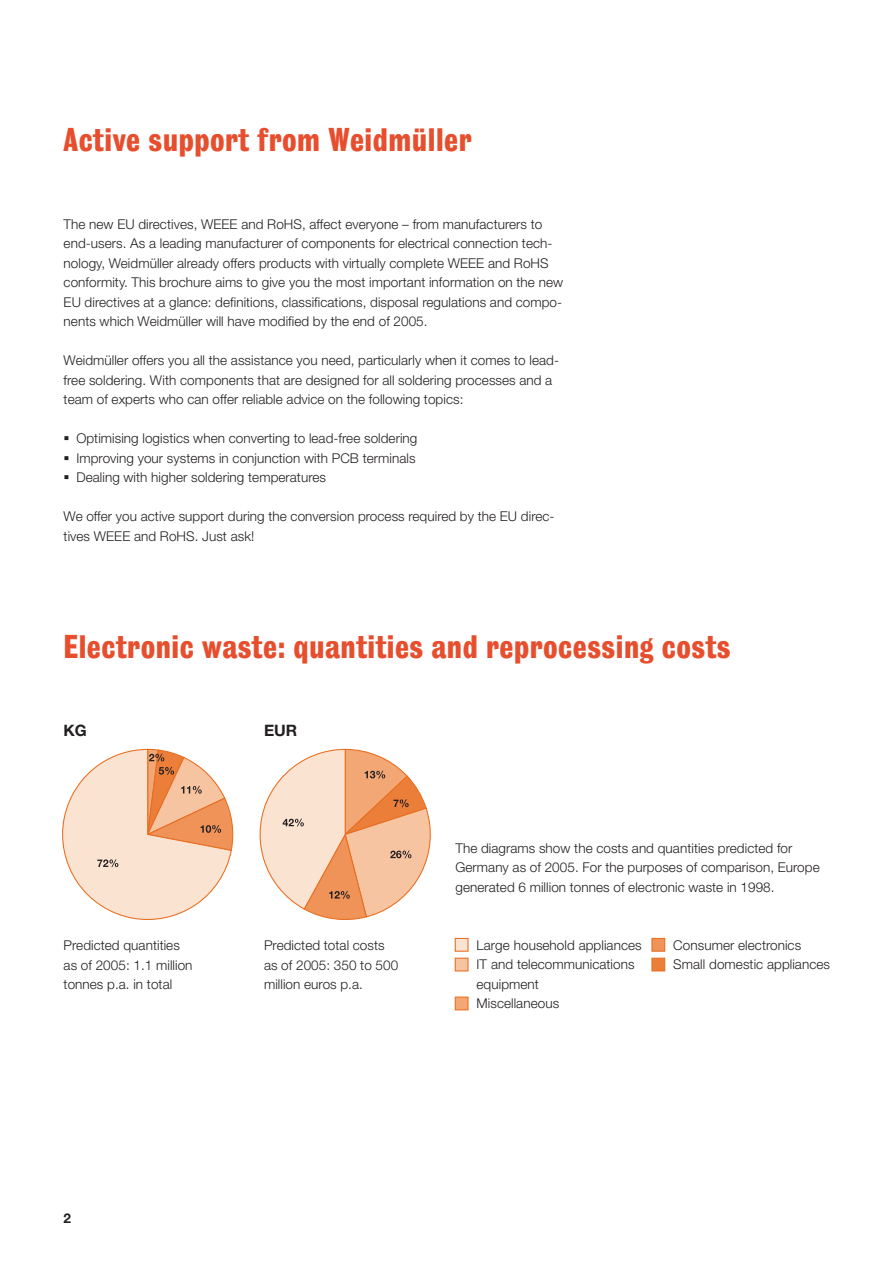
<style>
.page{position:relative;width:893px;height:1263px;background:#fff}
.page>*{position:absolute;margin:0;border:0;box-sizing:border-box;transform-origin:0 0}
.t1{font:30px "Grot Nr 9 SB Bol Con";letter-spacing:.015em;color:#e74e2d}
.t2{font:700 15.75px "Helvetica Neue";color:#231f20}
.t3{font:300 13.5px/19.5px "Helvetica Neue";letter-spacing:.005em;color:#231f20}
.t4{font:700 13.5px "Helvetica Neue";color:#231f20}
</style>
<div class="page">
<svg style="left:62px;top:748px;width:604px;height:263px"></svg>
<h1 class="t1" style="left:64px;top:127px;width:409px">Active support from Weidmüller</h1>
<p class="t3" style="left:64px;top:215px;width:501px">The new EU directives, WEEE and RoHS, affect everyone – from manufacturers to end-users. As a leading manufacturer of components for electrical connection tech&shy;nology, Weidmüller already offers products with virtually complete WEEE and RoHS conformity. This brochure aims to give you the most important information on the new EU directives at a glance: definitions, classifications, disposal regulations and compo&shy;nents which Weidmüller will have modified by the end of 2005.</p>
<p class="t3" style="left:64px;top:352px;width:497px">Weidmüller offers you all the assistance you need, particularly when it comes to lead&shy;free soldering. With components that are designed for all soldering processes and a team of experts who can offer reliable advice on the following topics:</p>
<p class="t3" style="left:76px;top:430px;width:342px">Optimising logistics when converting to lead-free soldering<br>Improving your systems in conjunction with PCB terminals<br>Dealing with higher soldering temperatures</p>
<p class="t3" style="left:64px;top:508px;width:492px">We offer you active support during the conversion process required by the EU direc&shy;tives WEEE and RoHS. Just ask!</p>
<h1 class="t1" style="left:64px;top:634px;width:668px">Electronic waste: quantities and reprocessing costs</h1>
<p class="t2" style="left:64px;top:724px;width:25px">KG</p>
<p class="t2" style="left:264px;top:724px;width:35px">EUR</p>
<p class="t3" style="left:64px;top:937px;width:130px">Predicted quantities as of 2005: 1.1 million tonnes p.a. in total</p>
<p class="t3" style="left:264px;top:937px;width:136px">Predicted total costs as of 2005: 350 to 500 million euros p.a.</p>
<p class="t3" style="left:455px;top:839px;width:366px">The diagrams show the costs and quantities predicted for<br>Germany as of 2005. For the purposes of comparison, Europe generated 6 million tonnes of electronic waste in 1998.</p>
<p class="t3" style="left:476px;top:937px;width:166px">Large household appliances<br>IT and telecommunications equipment<br>Miscellaneous</p>
<p class="t3" style="left:673px;top:937px;width:158px">Consumer electronics<br>Small domestic appliances</p>
<p class="t4" style="left:64px;top:1214px;width:9px">2</p>
</div>
